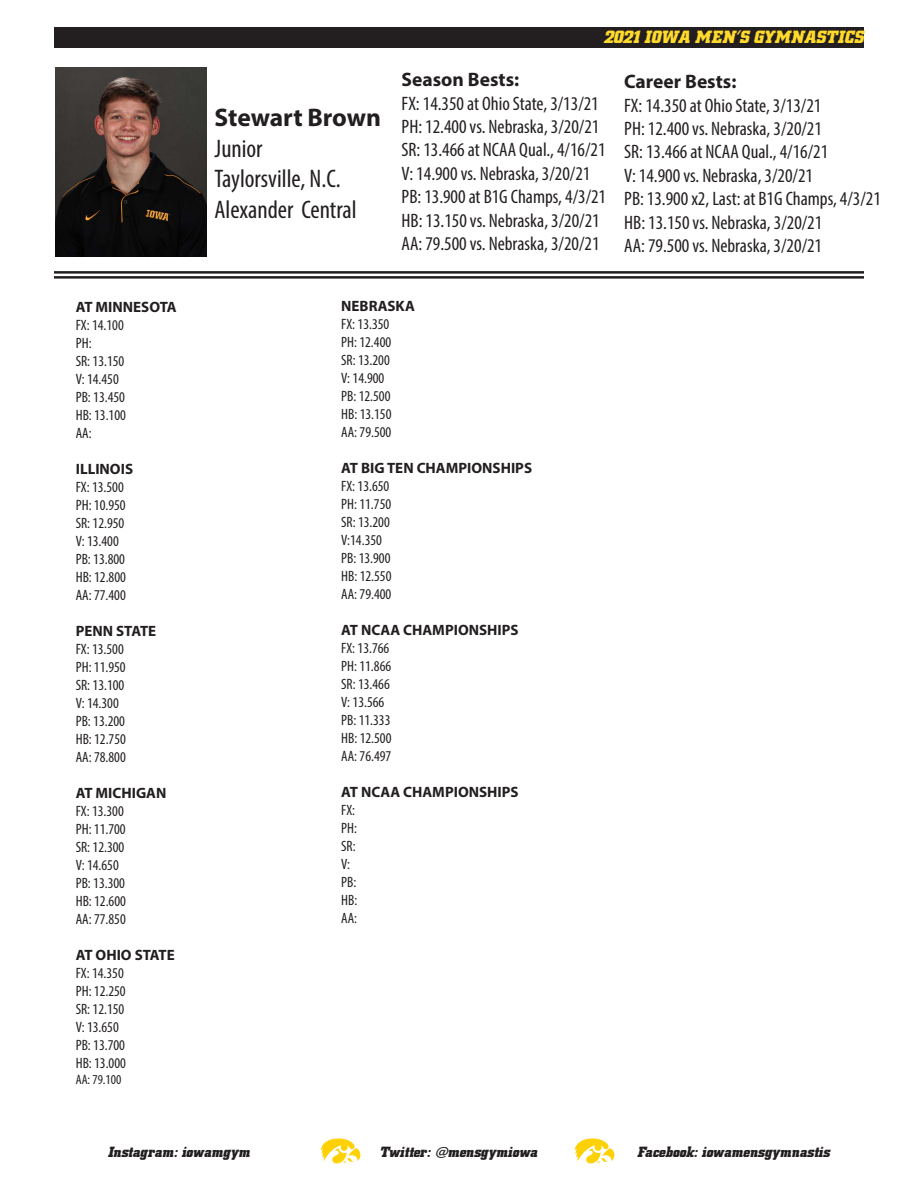
<style>
.page{position:relative;width:918px;height:1188px;background:#fff}
.page>*{position:absolute;margin:0;border:0;box-sizing:border-box;transform-origin:0 0}
.t1{font:condensed 25.5px "Myriad Pro";color:#231f20}
.t2{font:700 25.5px "Myriad Pro";letter-spacing:-.005em;color:#231f20}
.t3{font:condensed 19.5px "Myriad Pro";color:#231f20}
.t4{font:700 19.5px "Myriad Pro";color:#231f20}
.t5{font:italic 700 18px "Hawkeye";letter-spacing:.02em;color:#ffd92b}
.t6{font:condensed 15px "Myriad Pro";color:#231f20}
.t7{font:700 15px "Myriad Pro";color:#231f20}
.t8{font:italic 700 15px "Hawkeye";color:#231f20}
.t9{font:condensed 13.65px "Myriad Pro";color:#231f20}
</style>
<div class="page">
<div style="left:54px;top:27px;width:810px;height:21px;background:#231f20"></div>
<svg style="left:321px;top:1138px;width:39px;height:26px"></svg>
<svg style="left:575px;top:1138px;width:39px;height:26px"></svg>
<hr style="left:54px;top:271px;width:810px;height:3px;background:#231f20">
<hr style="left:54px;top:276px;width:810px;height:3px;background:#231f20">
<img style="left:55px;top:67px;width:152px;height:189px">
<p class="t7" style="left:76px;top:297px;width:102px">AT MINNESOTA</p>
<p class="t6" style="left:76px;top:316px;width:50px">FX: 14.100</p>
<p class="t6" style="left:76px;top:334px;width:17px">PH:</p>
<p class="t6" style="left:76px;top:352px;width:50px">SR: 13.150</p>
<p class="t6" style="left:76px;top:370px;width:45px">V: 14.450</p>
<p class="t6" style="left:76px;top:388px;width:51px">PB: 13.450</p>
<p class="t6" style="left:76px;top:406px;width:52px">HB: 13.100</p>
<p class="t6" style="left:76px;top:424px;width:17px">AA:</p>
<p class="t7" style="left:76px;top:459px;width:59px">ILLINOIS</p>
<p class="t6" style="left:76px;top:478px;width:50px">FX: 13.500</p>
<p class="t6" style="left:76px;top:496px;width:51px">PH: 10.950</p>
<p class="t6" style="left:76px;top:514px;width:50px">SR: 12.950</p>
<p class="t6" style="left:76px;top:532px;width:45px">V: 13.400</p>
<p class="t6" style="left:76px;top:550px;width:51px">PB: 13.800</p>
<p class="t6" style="left:76px;top:568px;width:52px">HB: 12.800</p>
<p class="t6" style="left:76px;top:586px;width:52px">AA: 77.400</p>
<p class="t7" style="left:76px;top:621px;width:82px">PENN STATE</p>
<p class="t6" style="left:76px;top:640px;width:50px">FX: 13.500</p>
<p class="t6" style="left:76px;top:658px;width:51px">PH: 11.950</p>
<p class="t6" style="left:76px;top:676px;width:50px">SR: 13.100</p>
<p class="t6" style="left:76px;top:694px;width:45px">V: 14.300</p>
<p class="t6" style="left:76px;top:712px;width:51px">PB: 13.200</p>
<p class="t6" style="left:76px;top:730px;width:52px">HB: 12.750</p>
<p class="t6" style="left:76px;top:748px;width:52px">AA: 78.800</p>
<p class="t7" style="left:76px;top:783px;width:92px">AT MICHIGAN</p>
<p class="t6" style="left:76px;top:802px;width:50px">FX: 13.300</p>
<p class="t6" style="left:76px;top:820px;width:51px">PH: 11.700</p>
<p class="t6" style="left:76px;top:838px;width:50px">SR: 12.300</p>
<p class="t6" style="left:76px;top:856px;width:45px">V: 14.650</p>
<p class="t6" style="left:76px;top:874px;width:51px">PB: 13.300</p>
<p class="t6" style="left:76px;top:892px;width:52px">HB: 12.600</p>
<p class="t6" style="left:76px;top:910px;width:52px">AA: 77.850</p>
<p class="t7" style="left:76px;top:945px;width:101px">AT OHIO STATE</p>
<p class="t6" style="left:76px;top:964px;width:50px">FX: 14.350</p>
<p class="t6" style="left:76px;top:982px;width:51px">PH: 12.250</p>
<p class="t6" style="left:76px;top:1000px;width:50px">SR: 12.150</p>
<p class="t6" style="left:76px;top:1018px;width:45px">V: 13.650</p>
<p class="t6" style="left:76px;top:1036px;width:51px">PB: 13.700</p>
<p class="t6" style="left:76px;top:1054px;width:52px">HB: 13.000</p>
<p class="t9" style="left:76px;top:1071px;width:47px">AA: 79.100</p>
<p class="t2" style="left:214px;top:101px;width:168px">Stewart Brown</p>
<p class="t1" style="left:214px;top:133px;width:50px">Junior</p>
<p class="t1" style="left:214px;top:164px;width:128px">Taylorsville, N.C.</p>
<p class="t1" style="left:214px;top:194px;width:144px">Alexander Central</p>
<p class="t5" style="left:604px;top:27px;width:262px">2021 IOWA MEN’S GYMNASTICS</p>
<p class="t4" style="left:402px;top:67px;width:119px">Season Bests:</p>
<p class="t3" style="left:402px;top:91px;width:199px">FX: 14.350 at Ohio State, 3/13/21</p>
<p class="t3" style="left:402px;top:115px;width:199px">PH: 12.400 vs. Nebraska, 3/20/21</p>
<p class="t3" style="left:402px;top:138px;width:205px">SR: 13.466 at NCAA Qual., 4/16/21</p>
<p class="t3" style="left:402px;top:162px;width:190px">V: 14.900 vs. Nebraska, 3/20/21</p>
<p class="t3" style="left:402px;top:185px;width:206px">PB: 13.900 at B1G Champs, 4/3/21</p>
<p class="t3" style="left:402px;top:208px;width:200px">HB: 13.150 vs. Nebraska, 3/20/21</p>
<p class="t3" style="left:402px;top:232px;width:199px">AA: 79.500 vs. Nebraska, 3/20/21</p>
<p class="t4" style="left:624px;top:69px;width:114px">Career Bests:</p>
<p class="t3" style="left:624px;top:93px;width:199px">FX: 14.350 at Ohio State, 3/13/21</p>
<p class="t3" style="left:624px;top:117px;width:199px">PH: 12.400 vs. Nebraska, 3/20/21</p>
<p class="t3" style="left:624px;top:140px;width:205px">SR: 13.466 at NCAA Qual., 4/16/21</p>
<p class="t3" style="left:624px;top:164px;width:190px">V: 14.900 vs. Nebraska, 3/20/21</p>
<p class="t3" style="left:624px;top:187px;width:258px">PB: 13.900 x2, Last: at B1G Champs, 4/3/21</p>
<p class="t3" style="left:624px;top:210px;width:200px">HB: 13.150 vs. Nebraska, 3/20/21</p>
<p class="t3" style="left:624px;top:234px;width:199px">AA: 79.500 vs. Nebraska, 3/20/21</p>
<p class="t7" style="left:341px;top:296px;width:75px">NEBRASKA</p>
<p class="t6" style="left:341px;top:315px;width:50px">FX: 13.350</p>
<p class="t6" style="left:341px;top:333px;width:51px">PH: 12.400</p>
<p class="t6" style="left:341px;top:351px;width:50px">SR: 13.200</p>
<p class="t6" style="left:341px;top:369px;width:45px">V: 14.900</p>
<p class="t6" style="left:341px;top:387px;width:51px">PB: 12.500</p>
<p class="t6" style="left:341px;top:405px;width:52px">HB: 13.150</p>
<p class="t6" style="left:341px;top:423px;width:52px">AA: 79.500</p>
<p class="t7" style="left:341px;top:458px;width:192px">AT BIG TEN CHAMPIONSHIPS</p>
<p class="t6" style="left:341px;top:477px;width:50px">FX: 13.650</p>
<p class="t6" style="left:341px;top:495px;width:51px">PH: 11.750</p>
<p class="t6" style="left:341px;top:513px;width:50px">SR: 13.200</p>
<p class="t6" style="left:341px;top:531px;width:42px">V:14.350</p>
<p class="t6" style="left:341px;top:549px;width:51px">PB: 13.900</p>
<p class="t6" style="left:341px;top:567px;width:52px">HB: 12.550</p>
<p class="t6" style="left:341px;top:585px;width:52px">AA: 79.400</p>
<p class="t7" style="left:341px;top:620px;width:179px">AT NCAA CHAMPIONSHIPS</p>
<p class="t6" style="left:341px;top:639px;width:50px">FX: 13.766</p>
<p class="t6" style="left:341px;top:657px;width:51px">PH: 11.866</p>
<p class="t6" style="left:341px;top:675px;width:50px">SR: 13.466</p>
<p class="t6" style="left:341px;top:693px;width:45px">V: 13.566</p>
<p class="t6" style="left:341px;top:711px;width:51px">PB: 11.333</p>
<p class="t6" style="left:341px;top:729px;width:52px">HB: 12.500</p>
<p class="t6" style="left:341px;top:747px;width:52px">AA: 76.497</p>
<p class="t7" style="left:341px;top:782px;width:179px">AT NCAA CHAMPIONSHIPS</p>
<p class="t6" style="left:341px;top:801px;width:15px">FX:</p>
<p class="t6" style="left:341px;top:819px;width:17px">PH:</p>
<p class="t6" style="left:341px;top:837px;width:16px">SR:</p>
<p class="t6" style="left:341px;top:855px;width:10px">V:</p>
<p class="t6" style="left:341px;top:873px;width:17px">PB:</p>
<p class="t6" style="left:341px;top:891px;width:18px">HB:</p>
<p class="t6" style="left:341px;top:909px;width:17px">AA:</p>
<p class="t8" style="left:108px;top:1143px;width:144px">Instagram: iowamgym</p>
<p class="t8" style="left:380px;top:1143px;width:160px">Twitter: @mensgymiowa</p>
<p class="t8" style="left:638px;top:1143px;width:194px">Facebook: iowamensgymnastis</p>
</div>
